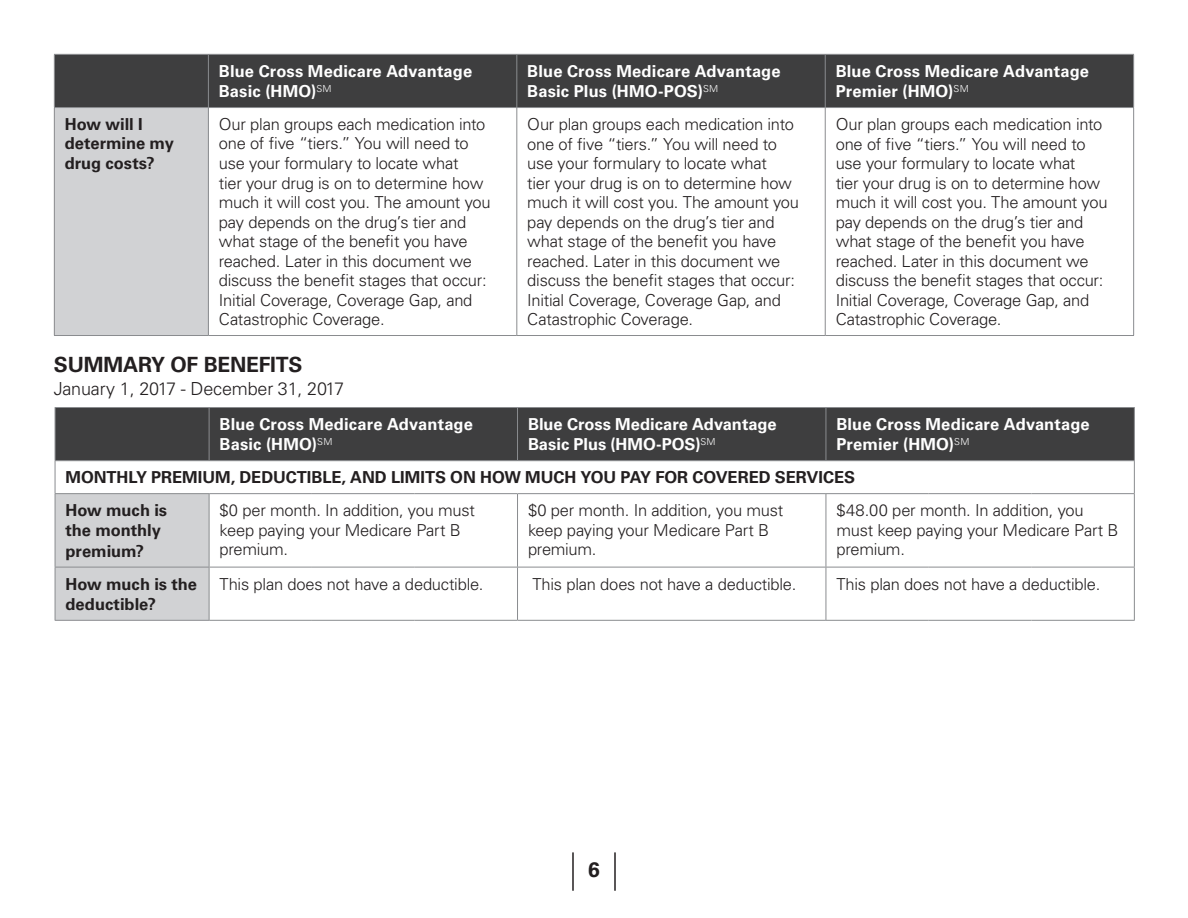
<style>
.page{position:relative;width:1188px;height:918px;background:#fff}
.page>*{position:absolute;margin:0;border:0;box-sizing:border-box;transform-origin:0 0}
.t1{font:700 21px "Univers LT Std";letter-spacing:-.01em;color:#231f20}
.t2{font:300 18px "Univers LT Std";letter-spacing:-.01em;color:#231f20}
.t3{font:300 16.5px/19.5px "Univers LT Std";letter-spacing:-.015em;color:#231f20}
.t4{font:700 16.5px/20.2px "Univers LT Std";letter-spacing:.01em;color:#fff}
.t5{font:700 16.5px/19.5px "Univers LT Std";letter-spacing:-.005em;color:#231f20}
</style>
<div class="page">
<hr style="left:614px;top:852px;width:2px;height:39px;background:#231f20">
<hr style="left:572px;top:852px;width:2px;height:39px;background:#231f20">
<div style="left:55px;top:55px;width:1078px;height:52px;background:#3e3e3f"></div>
<div style="left:54px;top:108px;width:154px;height:227px;background:#d1d2d4"></div>
<hr style="left:208px;top:55px;width:1px;height:52px;background:#8a8c8f">
<hr style="left:516px;top:55px;width:1px;height:52px;background:#8a8c8f">
<hr style="left:825px;top:55px;width:1px;height:52px;background:#8a8c8f">
<hr style="left:1133px;top:55px;width:1px;height:52px;background:#8a8c8f">
<hr style="left:208px;top:108px;width:1px;height:227px;background:#8a8c8f">
<hr style="left:516px;top:108px;width:1px;height:227px;background:#8a8c8f">
<hr style="left:825px;top:108px;width:1px;height:227px;background:#8a8c8f">
<hr style="left:1133px;top:108px;width:1px;height:227px;background:#8a8c8f">
<hr style="left:54px;top:54px;width:154px;height:1px;background:#8a8c8f">
<hr style="left:54px;top:55px;width:1px;height:52px;background:#8a8c8f">
<hr style="left:208px;top:54px;width:309px;height:1px;background:#8a8c8f">
<hr style="left:517px;top:54px;width:308px;height:1px;background:#8a8c8f">
<hr style="left:825px;top:54px;width:309px;height:1px;background:#8a8c8f">
<hr style="left:54px;top:107px;width:154px;height:1px;background:#8a8c8f">
<hr style="left:208px;top:107px;width:309px;height:1px;background:#8a8c8f">
<hr style="left:517px;top:107px;width:308px;height:1px;background:#8a8c8f">
<hr style="left:825px;top:107px;width:309px;height:1px;background:#8a8c8f">
<hr style="left:54px;top:335px;width:154px;height:1px;background:#8a8c8f">
<hr style="left:208px;top:335px;width:309px;height:1px;background:#8a8c8f">
<hr style="left:517px;top:335px;width:308px;height:1px;background:#8a8c8f">
<hr style="left:825px;top:335px;width:309px;height:1px;background:#8a8c8f">
<hr style="left:54px;top:108px;width:1px;height:227px;background:#8a8c8f">
<div style="left:56px;top:408px;width:1078px;height:52px;background:#3e3e3f"></div>
<div style="left:56px;top:494px;width:153px;height:126px;background:#d1d2d4"></div>
<hr style="left:1134px;top:408px;width:1px;height:52px;background:#8a8c8f">
<hr style="left:1134px;top:494px;width:1px;height:73px;background:#8a8c8f">
<hr style="left:55px;top:567px;width:154px;height:1px;background:#8a8c8f">
<hr style="left:1134px;top:567px;width:1px;height:53px;background:#8a8c8f">
<hr style="left:55px;top:620px;width:154px;height:1px;background:#8a8c8f">
<hr style="left:209px;top:620px;width:103px;height:1px;background:#8a8c8f">
<hr style="left:312px;top:620px;width:103px;height:1px;background:#8a8c8f">
<hr style="left:415px;top:620px;width:102px;height:1px;background:#8a8c8f">
<hr style="left:826px;top:620px;width:103px;height:1px;background:#8a8c8f">
<hr style="left:929px;top:620px;width:102px;height:1px;background:#8a8c8f">
<hr style="left:1031px;top:620px;width:104px;height:1px;background:#8a8c8f">
<hr style="left:517px;top:407px;width:309px;height:1px;background:#8a8c8f">
<hr style="left:517px;top:408px;width:1px;height:52px;background:#8a8c8f">
<hr style="left:826px;top:408px;width:1px;height:52px;background:#8a8c8f">
<hr style="left:517px;top:460px;width:309px;height:1px;background:#8a8c8f">
<hr style="left:209px;top:408px;width:1px;height:52px;background:#8a8c8f">
<hr style="left:55px;top:494px;width:1px;height:73px;background:#8a8c8f">
<hr style="left:517px;top:493px;width:309px;height:1px;background:#8a8c8f">
<hr style="left:517px;top:494px;width:1px;height:73px;background:#8a8c8f">
<hr style="left:826px;top:494px;width:1px;height:73px;background:#8a8c8f">
<hr style="left:55px;top:567px;width:1px;height:53px;background:#8a8c8f">
<hr style="left:517px;top:567px;width:309px;height:1px;background:#8a8c8f">
<hr style="left:517px;top:567px;width:1px;height:53px;background:#8a8c8f">
<hr style="left:826px;top:567px;width:1px;height:53px;background:#8a8c8f">
<hr style="left:55px;top:407px;width:154px;height:1px;background:#8a8c8f">
<hr style="left:55px;top:408px;width:1px;height:52px;background:#8a8c8f">
<hr style="left:209px;top:407px;width:103px;height:1px;background:#8a8c8f">
<hr style="left:312px;top:407px;width:103px;height:1px;background:#8a8c8f">
<hr style="left:415px;top:407px;width:102px;height:1px;background:#8a8c8f">
<hr style="left:826px;top:407px;width:103px;height:1px;background:#8a8c8f">
<hr style="left:929px;top:407px;width:102px;height:1px;background:#8a8c8f">
<hr style="left:1031px;top:407px;width:104px;height:1px;background:#8a8c8f">
<hr style="left:55px;top:460px;width:154px;height:1px;background:#8a8c8f">
<hr style="left:209px;top:460px;width:103px;height:1px;background:#8a8c8f">
<hr style="left:312px;top:460px;width:103px;height:1px;background:#8a8c8f">
<hr style="left:415px;top:460px;width:102px;height:1px;background:#8a8c8f">
<hr style="left:826px;top:460px;width:103px;height:1px;background:#8a8c8f">
<hr style="left:929px;top:460px;width:102px;height:1px;background:#8a8c8f">
<hr style="left:1031px;top:460px;width:104px;height:1px;background:#8a8c8f">
<hr style="left:517px;top:620px;width:309px;height:1px;background:#8a8c8f">
<hr style="left:209px;top:494px;width:1px;height:73px;background:#8a8c8f">
<hr style="left:209px;top:567px;width:103px;height:1px;background:#8a8c8f">
<hr style="left:209px;top:567px;width:1px;height:53px;background:#8a8c8f">
<hr style="left:312px;top:567px;width:103px;height:1px;background:#8a8c8f">
<hr style="left:415px;top:567px;width:102px;height:1px;background:#8a8c8f">
<hr style="left:826px;top:567px;width:103px;height:1px;background:#8a8c8f">
<hr style="left:929px;top:567px;width:102px;height:1px;background:#8a8c8f">
<hr style="left:1031px;top:567px;width:104px;height:1px;background:#8a8c8f">
<hr style="left:1134px;top:461px;width:1px;height:32px;background:#8a8c8f">
<hr style="left:55px;top:461px;width:1px;height:32px;background:#8a8c8f">
<hr style="left:55px;top:493px;width:154px;height:1px;background:#8a8c8f">
<hr style="left:209px;top:493px;width:103px;height:1px;background:#8a8c8f">
<hr style="left:312px;top:493px;width:103px;height:1px;background:#8a8c8f">
<hr style="left:415px;top:493px;width:102px;height:1px;background:#8a8c8f">
<hr style="left:826px;top:493px;width:103px;height:1px;background:#8a8c8f">
<hr style="left:929px;top:493px;width:102px;height:1px;background:#8a8c8f">
<hr style="left:1031px;top:493px;width:104px;height:1px;background:#8a8c8f">
<p class="t4" style="left:219px;top:61px;width:255px">Blue Cross Medicare Advantage<br>Basic (HMO)<sup>SM</sup></p>
<p class="t4" style="left:527px;top:61px;width:255px">Blue Cross Medicare Advantage<br>Basic Plus (HMO‑POS)<sup>SM</sup></p>
<p class="t4" style="left:836px;top:61px;width:255px">Blue Cross Medicare Advantage<br>Premier (HMO)<sup>SM</sup></p>
<p class="t5" style="left:65px;top:115px;width:111px">How will I determine my drug costs?</p>
<p class="t3" style="left:219px;top:114px;width:273px">Our plan groups each medication into one of five “tiers.” You will need to use your formulary to locate what<br>tier your drug is on to determine how much it will cost you. The amount you pay depends on the drug’s tier and what stage of the benefit you have reached. Later in this document we discuss the benefit stages that occur:<br>Initial Coverage, Coverage Gap, and Catastrophic Coverage.</p>
<p class="t3" style="left:527px;top:114px;width:273px">Our plan groups each medication into one of five “tiers.” You will need to use your formulary to locate what<br>tier your drug is on to determine how much it will cost you. The amount you pay depends on the drug’s tier and what stage of the benefit you have reached. Later in this document we discuss the benefit stages that occur:<br>Initial Coverage, Coverage Gap, and Catastrophic Coverage.</p>
<p class="t3" style="left:836px;top:114px;width:273px">Our plan groups each medication into one of five “tiers.” You will need to use your formulary to locate what<br>tier your drug is on to determine how much it will cost you. The amount you pay depends on the drug’s tier and what stage of the benefit you have reached. Later in this document we discuss the benefit stages that occur:<br>Initial Coverage, Coverage Gap, and Catastrophic Coverage.</p>
<p class="t1" style="left:54px;top:352px;width:250px">SUMMARY OF BENEFITS</p>
<p class="t2" style="left:54px;top:378px;width:292px">January 1, 2017 - December 31, 2017</p>
<p class="t4" style="left:220px;top:414px;width:255px">Blue Cross Medicare Advantage<br>Basic (HMO)<sup>SM</sup></p>
<p class="t4" style="left:528px;top:414px;width:250px">Blue Cross Medicare Advantage<br>Basic Plus (HMO‑POS)<sup>SM</sup></p>
<p class="t4" style="left:836px;top:414px;width:255px">Blue Cross Medicare Advantage<br>Premier (HMO)<sup>SM</sup></p>
<p class="t5" style="left:66px;top:461px;width:791px;line-height:33px">MONTHLY PREMIUM, DEDUCTIBLE, AND LIMITS ON HOW MUCH YOU PAY FOR COVERED SERVICES<br>How much is</p>
<p class="t5" style="left:66px;top:521px;width:97px;line-height:20.2px">the monthly premium?</p>
<p class="t3" style="left:220px;top:500px;width:257px">$0 per month. In addition, you must keep paying your Medicare Part B premium.</p>
<p class="t3" style="left:528px;top:500px;width:257px">$0 per month. In addition, you must keep paying your Medicare Part B premium.</p>
<p class="t3" style="left:836px;top:500px;width:284px">$48.00 per month. In addition, you must keep paying your Medicare Part B premium.</p>
<p class="t5" style="left:66px;top:574px;width:133px;line-height:20.2px">How much is the deductible?</p>
<p class="t3" style="left:220px;top:574px;width:265px">This plan does not have a deductible.</p>
<p class="t3" style="left:532px;top:574px;width:265px">This plan does not have a deductible.</p>
<p class="t3" style="left:836px;top:574px;width:265px">This plan does not have a deductible.</p>
<p class="t1" style="left:588px;top:857px;width:13px">6</p>
</div>
